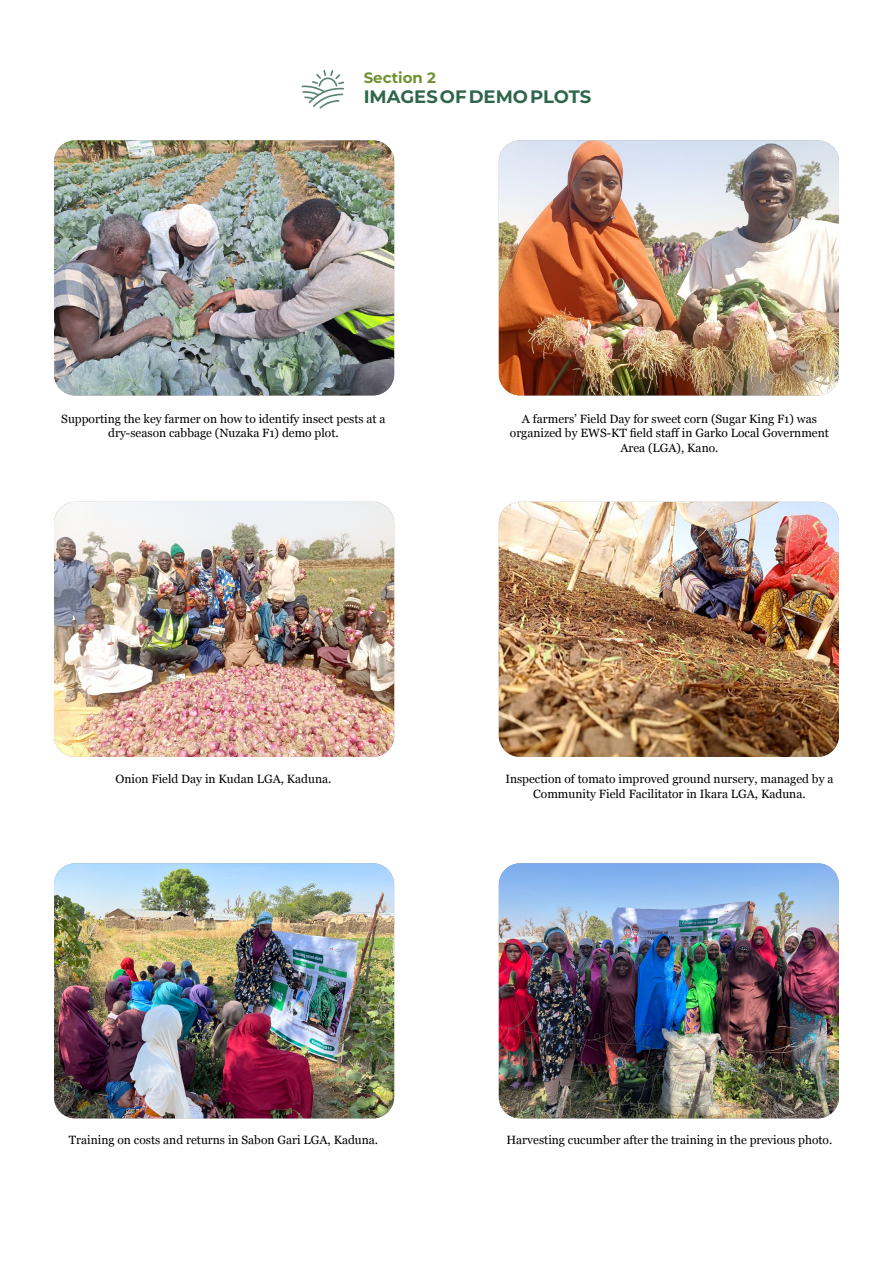
<style>
.page{position:relative;width:893px;height:1263px;background:#fff}
.page>*{position:absolute;margin:0;border:0;box-sizing:border-box;transform-origin:0 0}
.t1{font:700 18px "Montserrat";color:#2f664b}
.t2{font:700 15px "Montserrat";color:#709232}
.t3{font:12px/14.4px "Georgia";color:#000;text-align:center}
</style>
<div class="page">
<img style="left:499px;top:140px;width:340px;height:255px">
<img style="left:499px;top:502px;width:340px;height:255px">
<img style="left:499px;top:863px;width:340px;height:255px">
<img style="left:54px;top:140px;width:340px;height:255px">
<img style="left:54px;top:502px;width:340px;height:255px">
<img style="left:54px;top:863px;width:340px;height:255px">
<svg style="left:302px;top:70px;width:42px;height:39px"></svg>
<p class="t2" style="left:364px;top:66px;width:74px">Section 2</p>
<h1 class="t1" style="left:364px;top:84px;width:229px">IMAGES OF DEMO PLOTS</h1>
<p class="t3" style="left:61px;top:411px;width:326px">Supporting the key farmer on how to identify insect pests at a dry-season cabbage (Nuzaka F1) demo plot.</p>
<p class="t3" style="left:510px;top:411px;width:321px">A farmers’ Field Day for sweet corn (Sugar King F1) was organized by EWS-KT field staff in Garko Local Government<br>Area (LGA), Kano.</p>
<p class="t3" style="left:116px;top:772px;width:217px">Onion Field Day in Kudan LGA, Kaduna.</p>
<p class="t3" style="left:505px;top:772px;width:330px">Inspection of tomato improved ground nursery, managed by a<br>Community Field Facilitator in Ikara LGA, Kaduna.</p>
<p class="t3" style="left:69px;top:1132px;width:311px">Training on costs and returns in Sabon Gari LGA, Kaduna.</p>
<p class="t3" style="left:506px;top:1132px;width:327px">Harvesting cucumber after the training in the previous photo.</p>
</div>
